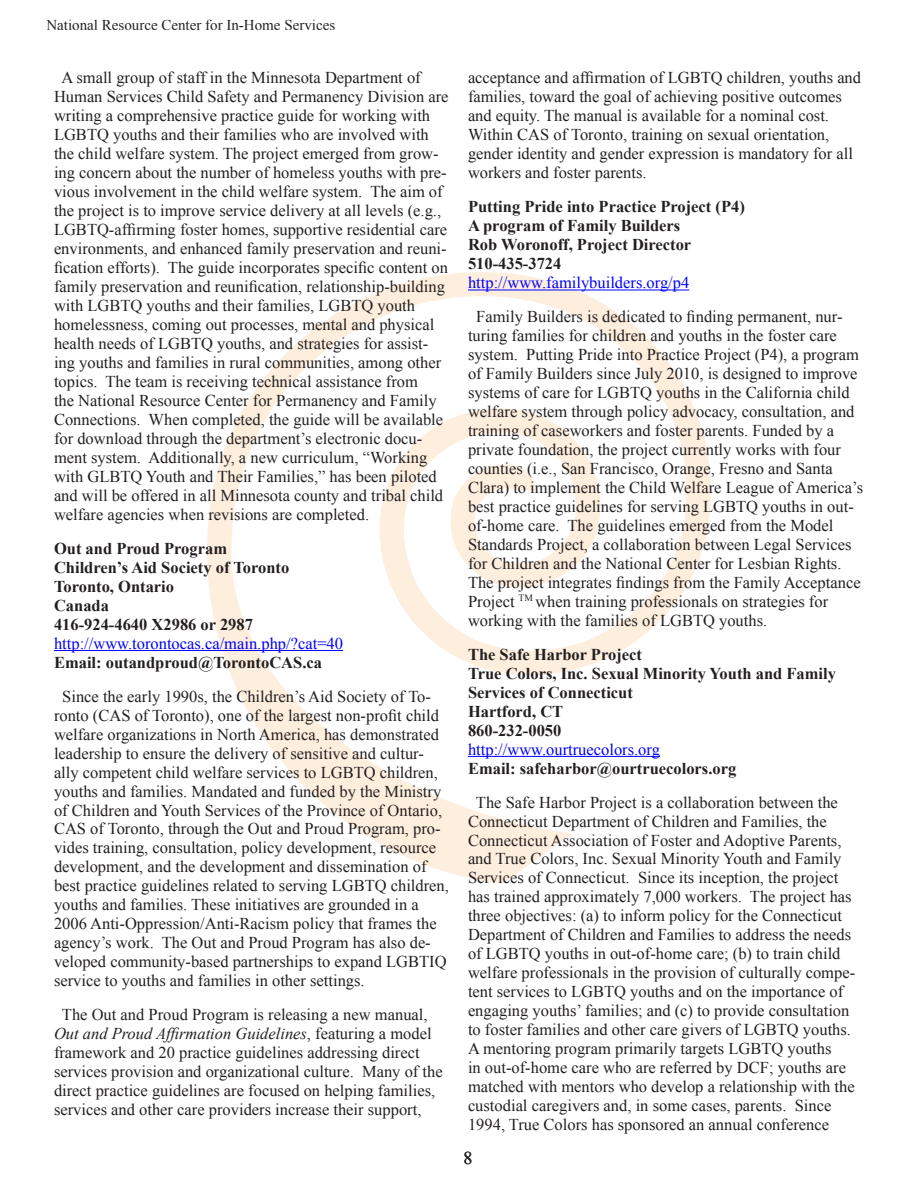
<style>
.page{position:relative;width:918px;height:1188px;background:#fff}
.page>*{position:absolute;margin:0;border:0;box-sizing:border-box;transform-origin:0 0}
.t1{font:18px "Times New Roman";color:#231f20}
.t2{font:16.5px/18.9px "Times New Roman";color:#231f20}
.t3{font:700 16.5px/19px "Times New Roman";color:#231f20}
.t4{font:15px "Times New Roman";color:#231f20}
.s1{font-weight:400;color:#00f}
.s2{font-style:italic}
</style>
<div class="page">
<svg style="left:207px;top:272px;width:504px;height:612px"></svg>
<hr style="left:54px;top:650px;width:289px;height:1px;background:#00f">
<hr style="left:468px;top:290px;width:221px;height:1px;background:#00f">
<hr style="left:468px;top:756px;width:192px;height:1px;background:#00f">
<p class="t4" style="left:46px;top:15px;width:290px">National Resource Center for In-Home Services</p>
<p class="t2" style="left:54px;top:68px;width:396px;text-indent:7px">A small group of staff in the Minnesota Department of Human Services Child Safety and Permanency Division are writing a comprehensive practice guide for working with LGBTQ youths and their families who are involved with the child welfare system. The project emerged from grow&shy;ing concern about the number of homeless youths with pre&shy;vious involvement in the child welfare system. The aim of the project is to improve service delivery at all levels (e.g., LGBTQ-affirming foster homes, supportive residential care environments, and enhanced family preservation and reuni&shy;fication efforts). The guide incorporates specific content on family preservation and reunification, relationship-building with LGBTQ youths and their families, LGBTQ youth homelessness, coming out processes, mental and physical health needs of LGBTQ youths, and strategies for assist&shy;ing youths and families in rural communities, among other topics. The team is receiving technical assistance from<br>the National Resource Center for Permanency and Family Connections. When completed, the guide will be available for download through the department’s electronic docu&shy;ment system. Additionally, a new curriculum, “Working with GLBTQ Youth and Their Families,” has been piloted and will be offered in all Minnesota county and tribal child welfare agencies when revisions are completed.</p>
<p class="t3" style="left:54px;top:538px;width:291px">Out and Proud Program<br>Children’s Aid Society of Toronto<br>Toronto, Ontario<br>Canada<br>416-924-4640 X2986 or 2987 <span class="s1">http://www.torontocas.ca/main.php/?cat=40<br></span>Email: outandproud@TorontoCAS.ca</p>
<p class="t2" style="left:54px;top:686px;width:397px;text-indent:8px">Since the early 1990s, the Children’s Aid Society of To&shy;ronto (CAS of Toronto), one of the largest non-profit child welfare organizations in North America, has demonstrated leadership to ensure the delivery of sensitive and cultur&shy;ally competent child welfare services to LGBTQ children, youths and families. Mandated and funded by the Ministry of Children and Youth Services of the Province of Ontario, CAS of Toronto, through the Out and Proud Program, pro&shy;vides training, consultation, policy development, resource development, and the development and dissemination of best practice guidelines related to serving LGBTQ children, youths and families. These initiatives are grounded in a 2006 Anti-Oppression/Anti-Racism policy that frames the agency’s work. The Out and Proud Program has also de&shy;veloped community-based partnerships to expand LGBTIQ service to youths and families in other settings.</p>
<p class="t2" style="left:54px;top:1005px;width:390px;text-indent:8px">The Out and Proud Program is releasing a new manual, <span class="s2">Out and Proud Affirmation Guidelines</span>, featuring a model framework and 20 practice guidelines addressing direct services provision and organizational culture. Many of the direct practice guidelines are focused on helping families, services and other care providers increase their support,</p>
<p class="t2" style="left:468px;top:68px;width:395px">acceptance and affirmation of LGBTQ children, youths and families, toward the goal of achieving positive outcomes and equity. The manual is available for a nominal cost.<br>Within CAS of Toronto, training on sexual orientation, gender identity and gender expression is mandatory for all workers and foster parents.</p>
<p class="t3" style="left:468px;top:197px;width:278px">Putting Pride into Practice Project (P4)<br>A program of Family Builders<br>Rob Woronoff, Project Director<br>510-435-3724 <span class="s1">http://www.familybuilders.org/p4</span></p>
<p class="t2" style="left:468px;top:307px;width:397px;text-indent:8px">Family Builders is dedicated to finding permanent, nur&shy;turing families for children and youths in the foster care system. Putting Pride into Practice Project (P4), a program of Family Builders since July 2010, is designed to improve systems of care for LGBTQ youths in the California child welfare system through policy advocacy, consultation, and training of caseworkers and foster parents. Funded by a private foundation, the project currently works with four counties (i.e., San Francisco, Orange, Fresno and Santa Clara) to implement the Child Welfare League of America’s best practice guidelines for serving LGBTQ youths in out&shy;of-home care. The guidelines emerged from the Model Standards Project, a collaboration between Legal Services for Children and the National Center for Lesbian Rights.<br>The project integrates findings from the Family Acceptance Project <sup>TM</sup> when training professionals on strategies for working with the families of LGBTQ youths.</p>
<p class="t3" style="left:468px;top:644px;width:370px">The Safe Harbor Project<br>True Colors, Inc. Sexual Minority Youth and Family<br>Services of Connecticut<br>Hartford, CT<br>860-232-0050<br><span class="s1">http://www.ourtruecolors.org<br></span>Email: safeharbor@ourtruecolors.org</p>
<p class="t2" style="left:468px;top:792px;width:389px;text-indent:8px">The Safe Harbor Project is a collaboration between the Connecticut Department of Children and Families, the Connecticut Association of Foster and Adoptive Parents, and True Colors, Inc. Sexual Minority Youth and Family Services of Connecticut. Since its inception, the project has trained approximately 7,000 workers. The project has three objectives: (a) to inform policy for the Connecticut Department of Children and Families to address the needs of LGBTQ youths in out-of-home care; (b) to train child welfare professionals in the provision of culturally compe&shy;tent services to LGBTQ youths and on the importance of engaging youths’ families; and (c) to provide consultation to foster families and other care givers of LGBTQ youths.<br>A mentoring program primarily targets LGBTQ youths<br>in out-of-home care who are referred by DCF; youths are matched with mentors who develop a relationship with the custodial caregivers and, in some cases, parents. Since 1994, True Colors has sponsored an annual conference</p>
<p class="t1" style="left:464px;top:1146px;width:10px">8</p>
</div>
